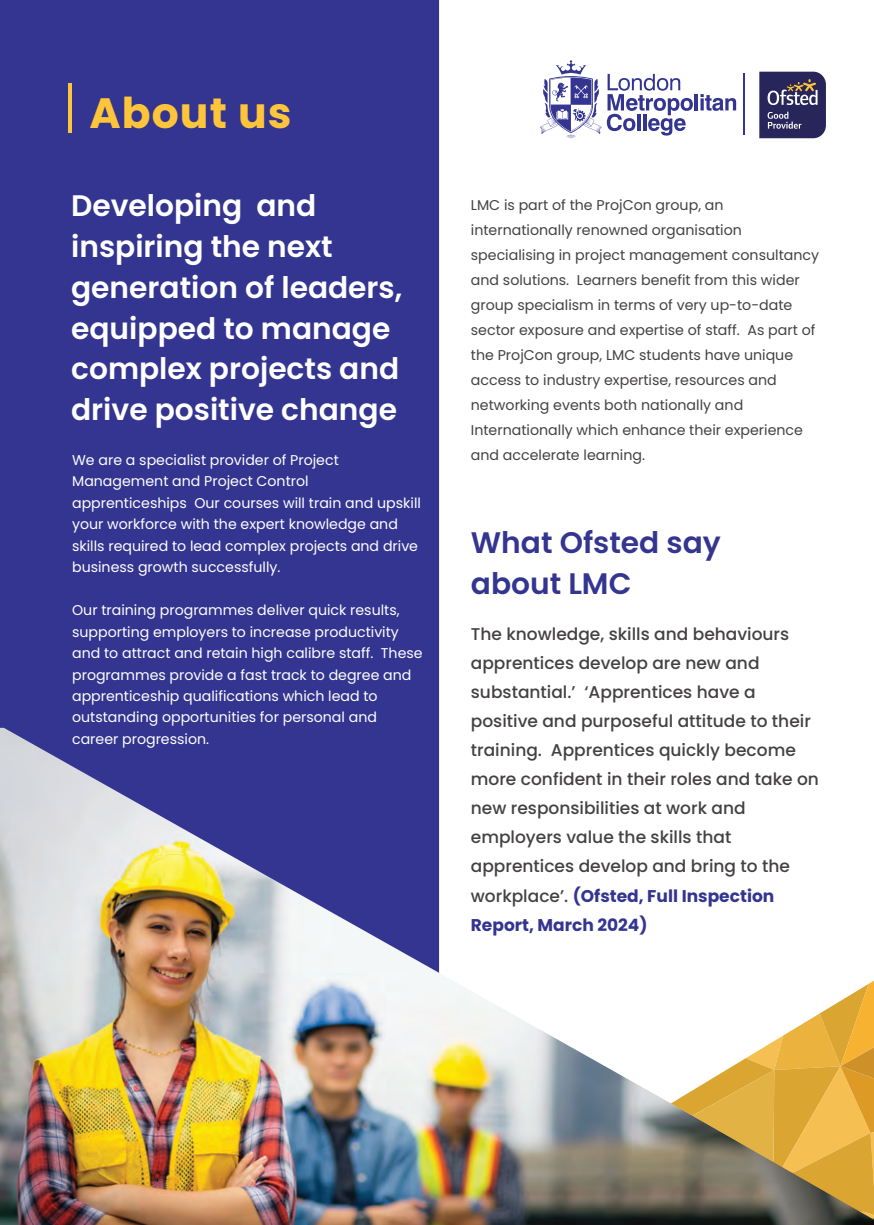
<style>
.page{position:relative;width:874px;height:1225px;background:#fff}
.page>*{position:absolute;margin:0;border:0;box-sizing:border-box;transform-origin:0 0}
.t1{font:700 42.4px "Poppins";letter-spacing:.025em;color:#fec53a}
.t2{font:600 29.6px/40.8px "Poppins";color:#fff}
.t3{font:600 29.6px/40.8px "Poppins";color:#333590}
.t4{font:500 17px/29px "Poppins";color:#444143}
.t5{font:14.2px/21.4px "Poppins";color:#fff}
.t6{font:14.2px/25px "Poppins";color:#444143}
.s1{font-weight:700;color:#333590}
</style>
<div class="page">
<div style="left:0;top:0;width:439px;height:728px;background:#333590"></div>
<img style="left:0;top:728px;width:873px;height:497px">
<hr style="left:68px;top:84px;width:3px;height:49px;background:#fec53a">
<svg style="left:670px;top:980px;width:203px;height:239px"></svg>
<hr style="left:694px;top:94px;width:3px;height:16px;background:#333590">
<svg style="left:700px;top:94px;width:35px;height:17px"></svg>
<hr style="left:743px;top:74px;width:1px;height:61px;background:#333590">
<svg style="left:540px;top:60px;width:152px;height:78px"></svg>
<svg style="left:759px;top:72px;width:66px;height:66px;background:#45426b"></svg>
<h1 class="t1" style="left:90px;top:88px;width:203px">About us</h1>
<h2 class="t2" style="left:71px;top:185px;width:332px">Developing and inspiring the next generation of leaders, equipped to manage complex projects and drive positive change</h2>
<p class="t5" style="left:72px;top:449px;width:350px">We are a specialist provider of Project Management and Project Control apprenticeships Our courses will train and upskill your workforce with the expert knowledge and skills required to lead complex projects and drive business growth successfully.</p>
<p class="t5" style="left:72px;top:599px;width:352px">Our training programmes deliver quick results, supporting employers to increase productivity and to attract and retain high calibre staff. These programmes provide a fast track to degree and apprenticeship qualifications which lead to outstanding opportunities for personal and career progression.</p>
<p class="t6" style="left:470px;top:193px;width:349px">LMC is part of the ProjCon group, an internationally renowned organisation specialising in project management consultancy and solutions. Learners benefit from this wider group specialism in terms of very up-to-date sector exposure and expertise of staff. As part of the ProjCon group, LMC students have unique access to industry expertise, resources and networking events both nationally and Internationally which enhance their experience and accelerate learning.</p>
<h2 class="t3" style="left:470px;top:522px;width:251px">What Ofsted say about LMC</h2>
<p class="t4" style="left:470px;top:620px;width:349px">The knowledge, skills and behaviours apprentices develop are new and substantial.’ ‘Apprentices have a positive and purposeful attitude to their training. Apprentices quickly become more confident in their roles and take on new responsibilities at work and employers value the skills that apprentices develop and bring to the workplace’. <span class="s1">(Ofsted, Full Inspection Report, March 2024)</span></p>
</div>
